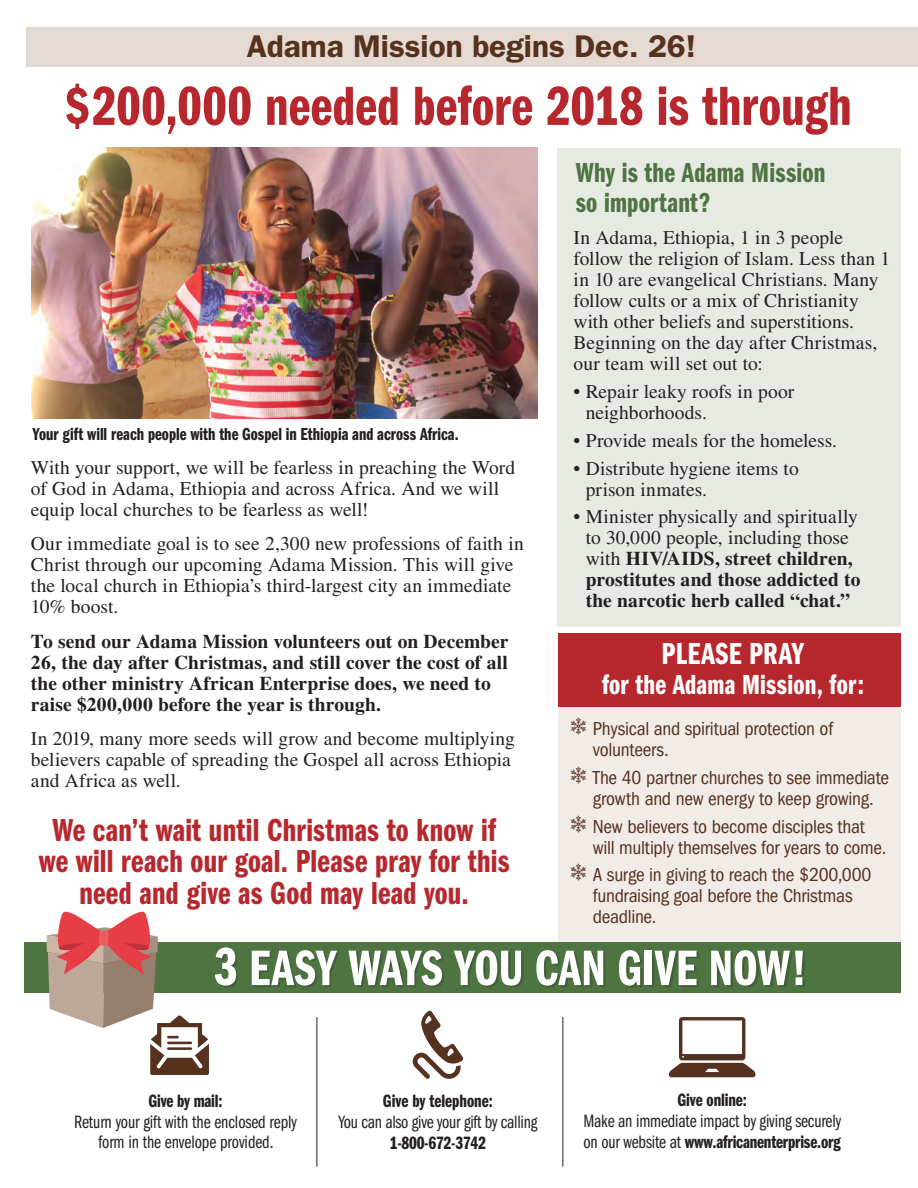
<style>
.page{position:relative;width:918px;height:1188px;background:#fff}
.page>*{position:absolute;margin:0;border:0;box-sizing:border-box;transform-origin:0 0}
.t1{font:57px "Franklin Gothic Demi Cmpr";letter-spacing:.005em;color:#b7282e}
.t2{font:51.6px "Franklin Gothic Demi Cmpr";color:#fff}
.t3{font:33px/31.5px "Franklin Gothic Demi Cmpr";letter-spacing:.01em;color:#b7282e;text-align:center}
.t4{font:600 31.5px "Franklin Gothic";color:#56311e}
.t5{font:31.5px "Franklin Gothic Demi Cmpr";letter-spacing:.01em;color:#fff}
.t6{font:28.5px/30px "Franklin Gothic Demi Cmpr";letter-spacing:.01em;color:#4e7442}
.t7{font:28.5px "Franklin Gothic Demi Cmpr";letter-spacing:.01em;color:#fff}
.t8{font:19.5px/21px "Times LT Std";letter-spacing:.005em;color:#231f20}
.t9{font:700 19.5px/21px "Times LT Std";letter-spacing:.005em;color:#231f20}
.t10{font:condensed 19.5px/21px "Franklin Gothic";letter-spacing:-.01em;color:#56311e}
.t11{font:18.45px/20.9px "Franklin Gothic Book Cmpr";letter-spacing:-.01em;color:#231f20;text-align:center}
.t12{font:18.45px "Franklin Gothic Demi Cmpr";letter-spacing:-.005em;color:#231f20}
.t13{font:18px "Franklin Gothic Demi Cmpr";color:#231f20}
.s1{font-weight:400}
.s2{font-size:55.65px}
.s3{font-family:"Franklin Gothic Demi Cmpr"}
</style>
<div class="page">
<div style="left:558px;top:633px;width:343px;height:314px;background:#f2ece8"></div>
<img style="left:31px;top:148px;width:507px;height:270px">
<div style="left:24px;top:942px;width:877px;height:50px;background:#4e7442"></div>
<svg style="left:413px;top:1010px;width:51px;height:69px"></svg>
<svg style="left:669px;top:1017px;width:86px;height:60px"></svg>
<div style="left:217px;top:949px;width:588px;height:39px;background:#231f20;opacity:.25"></div>
<hr style="left:317px;top:1017px;width:1px;height:150px;background:#231f20">
<hr style="left:563px;top:1017px;width:1px;height:150px;background:#231f20">
<div style="left:557px;top:148px;width:344px;height:479px;background:#e7eae3"></div>
<div style="left:26px;top:27px;width:892px;height:40px;background:#e4dad2"></div>
<div style="left:558px;top:633px;width:343px;height:73px;background:#b7282e"></div>
<svg style="left:47px;top:911px;width:162px;height:164px"></svg>
<p class="t4" style="left:247px;top:27px;width:451px">Adama Mission begins Dec. 26!</p>
<p class="t1" style="left:65px;top:75px;width:788px">$200,000 needed before 2018 is through</p>
<p class="t13" style="left:33px;top:424px;width:428px">Your gift will reach people with the Gospel in Ethiopia and across Africa.</p>
<p class="t8" style="left:31px;top:457px;width:486px">With your support, we will be fearless in preaching the Word of God in Adama, Ethiopia and across Africa. And we will equip local churches to be fearless as well!</p>
<p class="t8" style="left:31px;top:533px;width:494px">Our immediate goal is to see 2,300 new professions of faith in Christ through our upcoming Adama Mission. This will give the local church in Ethiopia’s third-largest city an immediate 10% boost.</p>
<p class="t9" style="left:31px;top:630px;width:479px">To send our Adama Mission volunteers out on December 26, the day after Christmas, and still cover the cost of all the other ministry African Enterprise does, we need to raise $200,000 before the year is through.</p>
<p class="t8" style="left:31px;top:728px;width:485px">In 2019, many more seeds will grow and become multiplying believers capable of spreading the Gospel all across Ethiopia and Africa as well.</p>
<p class="t3" style="left:39px;top:815px;width:472px">We can’t wait until Christmas to know if we will reach our goal. Please pray for this need and give as God may lead you.</p>
<p class="t6" style="left:576px;top:158px;width:251px">Why is the Adama Mission so important?</p>
<p class="t8" style="left:574px;top:227px;width:318px">In Adama, Ethiopia, 1 in 3 people follow the religion of Islam. Less than 1 in 10 are evangelical Christians. Many follow cults or a mix of Christianity with other beliefs and superstitions.<br>Beginning on the day after Christmas, our team will set out to:</p>
<p class="t8" style="left:586px;top:381px;width:210px;text-indent:-12px">• Repair leaky roofs in poor neighborhoods.</p>
<p class="t8" style="left:574px;top:430px;width:265px">• Provide meals for the homeless.</p>
<p class="t8" style="left:586px;top:457px;width:215px;text-indent:-12px">• Distribute hygiene items to prison inmates.</p>
<p class="t9" style="left:586px;top:506px;width:276px;text-indent:-12px"><span class="s1">• Minister physically and spiritually to 30,000 people, including those with</span> HIV/AIDS, street children, prostitutes and those addicted to the narcotic herb called “chat.”</p>
<p class="t5" style="left:662px;top:636px;width:144px">PLEASE PRAY</p>
<p class="t7" style="left:602px;top:669px;width:263px">for the Adama Mission, for:</p>
<p class="t10" style="left:593px;top:718px;width:242px">Physical and spiritual protection of volunteers.</p>
<p class="t10" style="left:593px;top:767px;width:298px">The 40 partner churches to see immediate growth and new energy to keep growing.</p>
<p class="t10" style="left:593px;top:816px;width:295px">New believers to become disciples that will multiply themselves for years to come.</p>
<p class="t10" style="left:593px;top:865px;width:280px">A surge in giving to reach the $200,000 fundraising goal before the Christmas deadline.</p>
<p class="t2" style="left:214px;top:940px;width:594px"><span class="s2">3</span> EASY WAYS YOU CAN GIVE NOW!</p>
<p class="t12" style="left:149px;top:1090px;width:76px">Give by mail:</p>
<p class="t11" style="left:74px;top:1111px;width:224px">Return your gift with the enclosed reply form in the envelope provided.</p>
<p class="t12" style="left:383px;top:1091px;width:111px">Give by telephone:</p>
<p class="t11" style="left:338px;top:1112px;width:200px">You can also give your gift by calling<br><span class="s3">1-800-672-3742</span></p>
<p class="t12" style="left:678px;top:1090px;width:71px">Give online:</p>
<p class="t11" style="left:583px;top:1111px;width:259px;text-align:left">Make an immediate impact by giving securely on our website at <span class="s3">www.africanenterprise.org</span></p>
</div>
